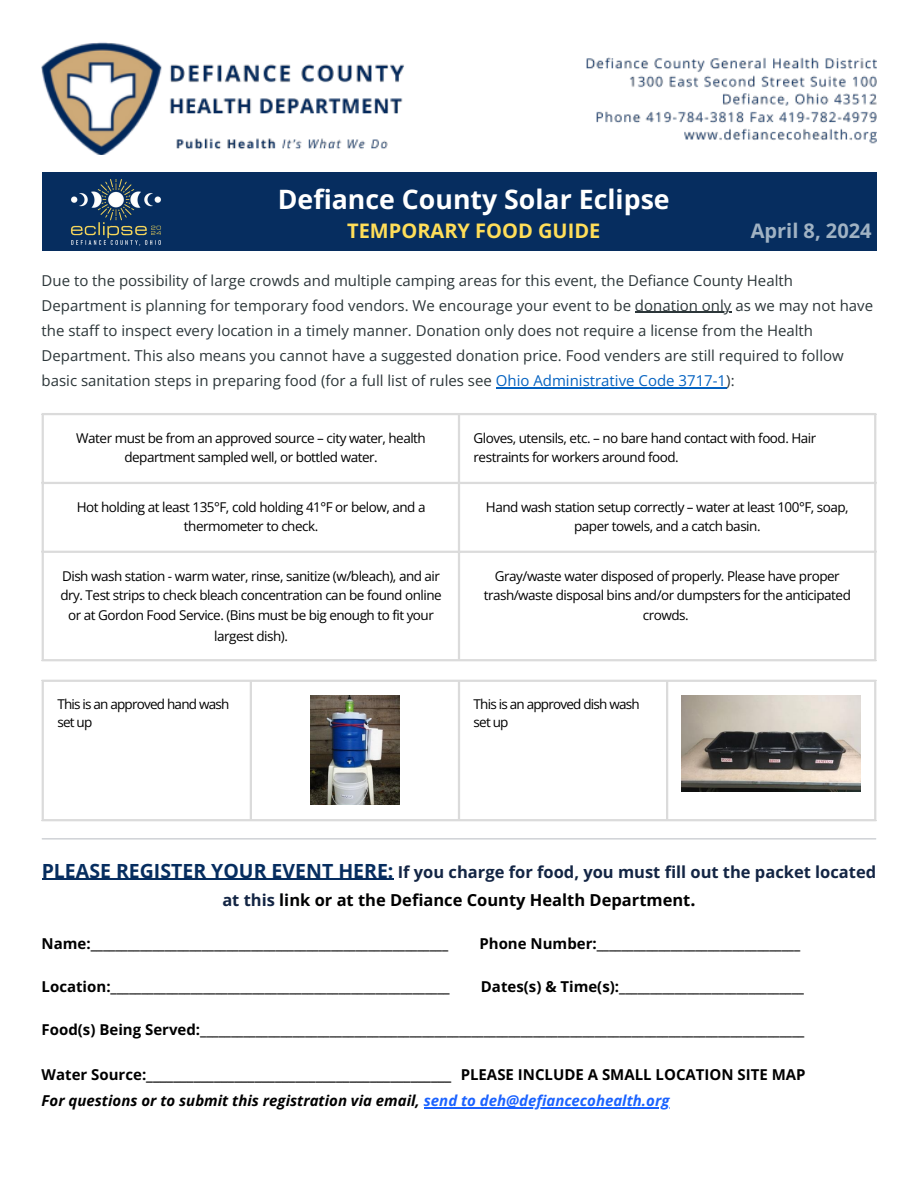
<style>
.page{position:relative;width:918px;height:1186px;background:#fff}
.page>*{position:absolute;margin:0;border:0;box-sizing:border-box;transform-origin:0 0}
.t1{font:700 26.7px "Open Sans";color:#fff}
.t2{font:700 20.1px "Open Sans";color:#ffde59}
.t3{font:700 20.1px "Open Sans";color:#a0b2c3}
.t4{font:700 16.5px/28.2px "Open Sans";color:#132544;text-align:center}
.t5{font:15px/25px "Open Sans";color:#2c3639}
.t6{font:700 15px "Open Sans";color:#000}
.t7{font:italic 700 15px/25.8px "Open Sans";color:#000}
.t8{font:13.5px/19.2px "Open Sans";letter-spacing:-.035em;color:#000;text-align:center}
.t9{font:13.5px/18px "Open Sans";letter-spacing:-.055em;color:#000}
.s1{color:#0462c1}
.s2{font-size:19.5px;color:#062d5f}
.s3{color:#000}
.s4{font-size:18px;color:#000}
.s5{font-style:normal}
.s6{font-style:normal;font-size:16.5px}
.s7{color:#1a62ff}
</style>
<div class="page">
<hr style="left:635px;top:312px;width:96px;height:1px;background:#2c3639">
<hr style="left:496px;top:387px;width:230px;height:1px;background:#0462c1">
<hr style="left:42px;top:879px;width:352px;height:1px;background:#062d5f">
<hr style="left:424px;top:1107px;width:245px;height:1px;background:#1a62ff">
<img style="left:42px;top:42px;width:834px;height:112px">
<div style="left:42px;top:172px;width:834px;height:79px;background:#062d5f"></div>
<img style="left:71px;top:179px;width:90px;height:67px">
<hr style="left:42px;top:415px;width:2px;height:244px;background:#dbdbdb">
<hr style="left:458px;top:415px;width:2px;height:244px;background:#dbdbdb">
<hr style="left:874px;top:415px;width:2px;height:244px;background:#dbdbdb">
<hr style="left:42px;top:413px;width:834px;height:2px;background:#dbdbdb">
<hr style="left:42px;top:482px;width:834px;height:2px;background:#dbdbdb">
<hr style="left:42px;top:551px;width:834px;height:2px;background:#dbdbdb">
<hr style="left:42px;top:659px;width:834px;height:2px;background:#dbdbdb">
<img style="left:311px;top:695px;width:88px;height:109px">
<img style="left:682px;top:695px;width:179px;height:96px">
<hr style="left:42px;top:682px;width:2px;height:137px;background:#dbdbdb">
<hr style="left:250px;top:682px;width:2px;height:137px;background:#dbdbdb">
<hr style="left:458px;top:682px;width:2px;height:137px;background:#dbdbdb">
<hr style="left:666px;top:682px;width:2px;height:137px;background:#dbdbdb">
<hr style="left:874px;top:682px;width:2px;height:137px;background:#dbdbdb">
<hr style="left:42px;top:680px;width:834px;height:2px;background:#dbdbdb">
<hr style="left:42px;top:819px;width:834px;height:2px;background:#dbdbdb">
<hr style="left:42px;top:838px;width:834px;height:1px;background:#bfc3c8">
<p class="t1" style="left:278px;top:180px;width:393px">Defiance County Solar Eclipse</p>
<p class="t2" style="left:347px;top:217px;width:255px">TEMPORARY FOOD GUIDE</p>
<p class="t3" style="left:751px;top:217px;width:123px">April 8, 2024</p>
<p class="t5" style="left:42px;top:267px;width:833px">Due to the possibility of large crowds and multiple camping areas for this event, the Defiance County Health Department is planning for temporary food vendors. We encourage your event to be donation only as we may not have the staff to inspect every location in a timely manner. Donation only does not require a license from the Health Department. This also means you cannot have a suggested donation price. Food venders are still required to follow basic sanitation steps in preparing food (for a full list of rules see <span class="s1">Ohio Administrative Code 3717-1</span>):</p>
<p class="t8" style="left:76px;top:428px;width:351px">Water must be from an approved source – city water, health department sampled well, or bottled water.</p>
<p class="t8" style="left:474px;top:428px;width:344px;text-align:left">Gloves, utensils, etc. – no bare hand contact with food. Hair restraints for workers around food.</p>
<p class="t8" style="left:77px;top:497px;width:350px">Hot holding at least 135°F, cold holding 41°F or below, and a thermometer to check.</p>
<p class="t8" style="left:486px;top:497px;width:364px">Hand wash station setup correctly – water at least 100°F, soap, paper towels, and a catch basin.</p>
<p class="t8" style="left:60px;top:566px;width:383px;line-height:19.8px">Dish wash station - warm water, rinse, sanitize (w/bleach), and air dry. Test strips to check bleach concentration can be found online or at Gordon Food Service. (Bins must be big enough to fit your largest dish).</p>
<p class="t8" style="left:484px;top:566px;width:369px;line-height:19.6px">Gray/waste water disposed of properly. Please have proper trash/waste disposal bins and/or dumpsters for the anticipated crowds.</p>
<p class="t9" style="left:57px;top:695px;width:174px">This is an approved hand wash set up</p>
<p class="t9" style="left:474px;top:695px;width:168px">This is an approved dish wash set up</p>
<h1 class="t4" style="left:42px;top:857px;width:836px"><span class="s2">PLEASE REGISTER YOUR EVENT HERE:</span> If you charge for food, you must fill out the packet located at this <span class="s3">link or at the Defiance County Health Department</span><span class="s4">.</span></h1>
<p class="t6" style="left:42px;top:932px;width:408px">Name:__________________________________________________________</p>
<p class="t6" style="left:479px;top:932px;width:322px">Phone Number:_________________________________</p>
<p class="t6" style="left:42px;top:976px;width:410px">Location:_______________________________________________________</p>
<p class="t6" style="left:481px;top:976px;width:325px">Dates(s) &amp; Time(s):______________________________</p>
<p class="t6" style="left:42px;top:1019px;width:764px">Food(s) Being Served:__________________________________________________________________________________________________</p>
<p class="t7" style="left:42px;top:1061px;width:766px"><span class="s5">Water Source:</span><span class="s6">_____________________________________________</span> <span class="s5">PLEASE INCLUDE A SMALL LOCATION SITE MAP<br></span>For questions or to submit this registration via email, <span class="s7">send to deh@defiancecohealth.org</span></p>
</div>
